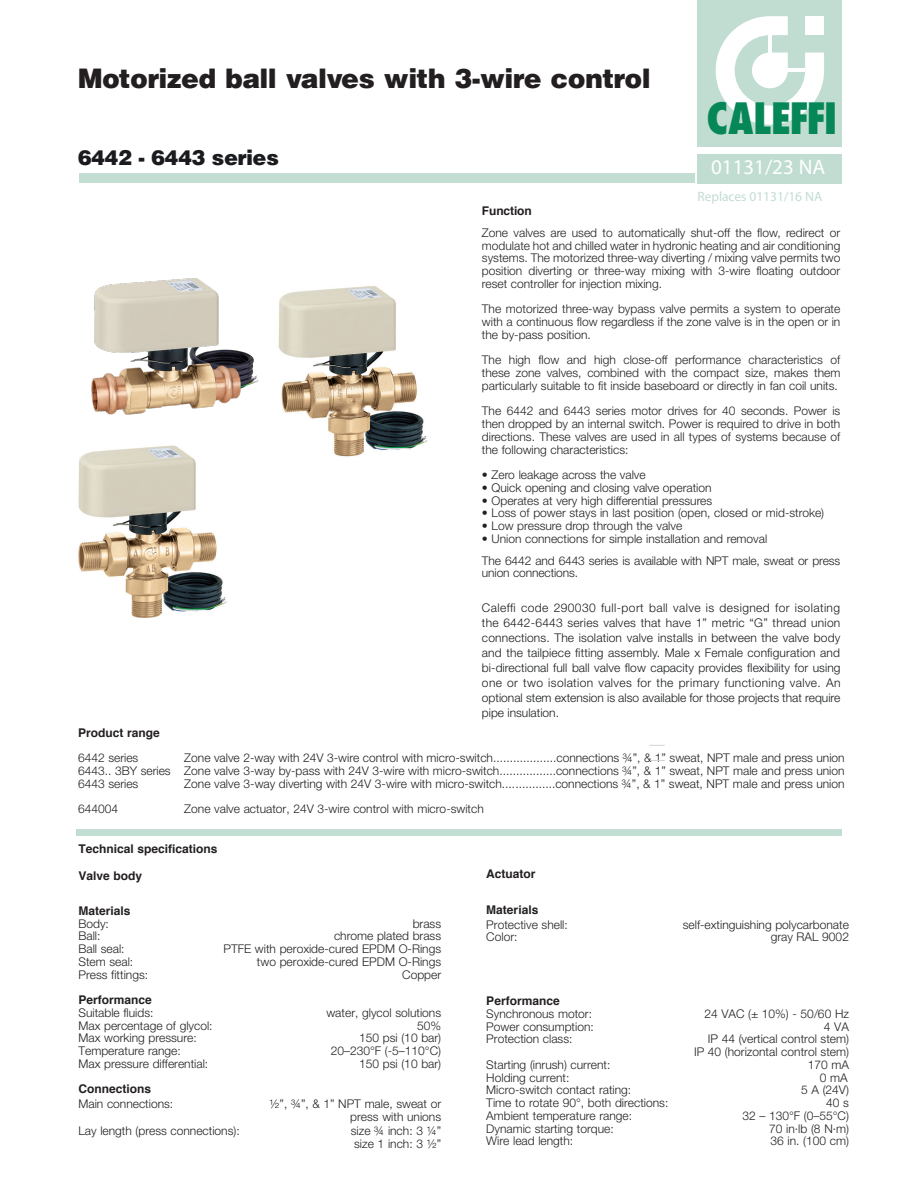
<style>
.page{position:relative;width:918px;height:1188px;background:#fff}
.page>*{position:absolute;margin:0;border:0;box-sizing:border-box;transform-origin:0 0}
.t1{font:800 condensed 42px "Futura";letter-spacing:-.035em;color:#058758}
.Titolo_Scheda{font:900 27px "Helvetica";color:#231f20}
._18_Black_title{font:900 21px "Helvetica";color:#191b1e}
.Normale{font:21px "Myriad Pro";color:#fff}
.Normale-2{font:13.5px "Myriad Pro";letter-spacing:-.005em;color:#c2ddd1}
.Normale-3{font:300 12px/12.8px "Helvetica Neue LT Std";color:#231f20}
.Testo_corrente{font:300 12px/12.8px "Helvetica Neue LT Std";color:#231f20;text-align:justify}
._8_10_text{font:300 12px/15px "Helvetica Neue LT Std";color:#191b1e;text-align:justify}
.Normale-4{font:700 12px "Helvetica";color:#231f20}
.Titoletto{font:700 12px "Helvetica";color:#231f20}
.Testo_corrente-2{font:700 12px "Helvetica";color:#231f20}
</style>
<div class="page">
<div style="left:77px;top:829px;width:765px;height:6px;background:#c2ddd1"></div>
<svg style="left:650px;top:745px;width:15px;height:1px"></svg>
<svg style="left:650px;top:760px;width:15px;height:1px"></svg>
<div style="left:79px;top:174px;width:615px;height:9px;background:#c2ddd1"></div>
<img style="left:91px;top:278px;width:168px;height:137px">
<img style="left:78px;top:445px;width:149px;height:173px">
<img style="left:278px;top:286px;width:150px;height:171px">
<div style="left:698px;top:155px;width:144px;height:29px;background:#c1ddd2"></div>
<div style="left:698px;top:0;width:144px;height:146px;background:#c1ddd2"></div>
<svg style="left:716px;top:16px;width:108px;height:109px"></svg>
<hr style="left:768px;top:35px;width:4px;height:18px;background:#fff">
<hr style="left:788px;top:69px;width:17px;height:3px;background:#fff">
<p class="Titolo_Scheda" style="left:78px;top:61px;width:574px">Motorized ball valves with 3-wire control</p>
<p class="_18_Black_title" style="left:78px;top:144px;width:202px">6442 - 6443 series</p>
<p class="t1" style="left:707px;top:92px;width:132px">CALEFFI</p>
<p class="Normale" style="left:711px;top:154px;width:116px">01131/23 NA</p>
<p class="Normale-2" style="left:698px;top:189px;width:126px">Replaces 01131/16 NA</p>
<p class="Normale-4" style="left:482px;top:203px;width:51px">Function</p>
<p class="Testo_corrente" style="left:482px;top:226px;width:360px">Zone valves are used to automatically shut-off the flow, redirect or modulate hot and chilled water in hydronic heating and air conditioning systems. The motorized three-way diverting / mixing valve permits two position diverting or three-way mixing with 3-wire floating outdoor reset controller for injection mixing.</p>
<p class="Testo_corrente" style="left:482px;top:302px;width:360px">The motorized three-way bypass valve permits a system to operate with a continuous flow regardless if the zone valve is in the open or in the by-pass position.</p>
<p class="Testo_corrente" style="left:482px;top:353px;width:360px">The high flow and high close-off performance characteristics of these zone valves, combined with the compact size, makes them particularly suitable to fit inside baseboard or directly in fan coil units.</p>
<p class="Testo_corrente" style="left:482px;top:404px;width:360px">The 6442 and 6443 series motor drives for 40 seconds. Power is then dropped by an internal switch. Power is required to drive in both directions. These valves are used in all types of systems because of the following characteristics:</p>
<p class="Testo_corrente" style="left:482px;top:468px;width:165px">• Zero leakage across the valve</p>
<p class="Testo_corrente" style="left:482px;top:481px;width:231px">• Quick opening and closing valve operation</p>
<p class="Testo_corrente" style="left:482px;top:494px;width:232px">• Operates at very high differential pressures</p>
<p class="Testo_corrente" style="left:482px;top:506px;width:344px">• Loss of power stays in last position (open, closed or mid-stroke)</p>
<p class="Testo_corrente" style="left:482px;top:519px;width:202px">• Low pressure drop through the valve</p>
<p class="Testo_corrente" style="left:482px;top:532px;width:287px">• Union connections for simple installation and removal</p>
<p class="Normale-3" style="left:482px;top:554px;width:360px">The 6442 and 6443 series is available with NPT male, sweat or press union connections.</p>
<p class="_8_10_text" style="left:482px;top:600px;width:360px">Caleffi code 290030 full-port ball valve is designed for isolating the 6442-6443 series valves that have 1” metric “G” thread union connections. The isolation valve installs in between the valve body and the tailpiece fitting assembly. Male x Female configuration and bi-directional full ball valve flow capacity provides flexibility for using one or two isolation valves for the primary functioning valve. An optional stem extension is also available for those projects that require pipe insulation.</p>
<p class="Titoletto" style="left:78px;top:725px;width:83px">Product range</p>
<p class="Normale-3" style="left:78px;top:751px;width:62px">6442 series</p>
<p class="Normale-3" style="left:184px;top:751px;width:662px">Zone valve 2-way with 24V 3-wire control with micro-switch...................connections ¾”, &amp; 1” sweat, NPT male and press union</p>
<p class="Normale-3" style="left:78px;top:764px;width:768px">6443.. 3BY series Zone valve 3-way by-pass with 24V 3-wire with micro-switch.................connections ¾”, &amp; 1” sweat, NPT male and press union</p>
<p class="Normale-3" style="left:78px;top:777px;width:62px">6443 series</p>
<p class="Normale-3" style="left:184px;top:777px;width:662px">Zone valve 3-way diverting with 24V 3-wire with micro-switch................connections ¾”, &amp; 1” sweat, NPT male and press union</p>
<p class="Normale-3" style="left:78px;top:802px;width:42px">644004</p>
<p class="Normale-3" style="left:184px;top:802px;width:301px">Zone valve actuator, 24V 3-wire control with micro-switch</p>
<p class="Titoletto" style="left:78px;top:841px;width:141px">Technical specifications</p>
<p class="Testo_corrente-2" style="left:78px;top:869px;width:65px">Valve body</p>
<p class="Normale-4" style="left:78px;top:903px;width:54px">Materials</p>
<p class="Normale-3" style="left:78px;top:917px;width:32px">Body:</p>
<p class="Normale-3" style="left:413px;top:917px;width:30px">brass</p>
<p class="Normale-3" style="left:78px;top:929px;width:24px">Ball:</p>
<p class="Normale-3" style="left:334px;top:929px;width:109px">chrome plated brass</p>
<p class="Normale-3" style="left:78px;top:942px;width:48px">Ball seal:</p>
<p class="Normale-3" style="left:224px;top:942px;width:219px">PTFE with peroxide-cured EPDM O-Rings</p>
<p class="Normale-3" style="left:78px;top:955px;width:56px">Stem seal:</p>
<p class="Normale-3" style="left:257px;top:955px;width:186px">two peroxide-cured EPDM O-Rings</p>
<p class="Normale-3" style="left:78px;top:968px;width:71px">Press fittings:</p>
<p class="Normale-3" style="left:402px;top:968px;width:40px">Copper</p>
<p class="Normale-4" style="left:78px;top:992px;width:75px">Performance</p>
<p class="Normale-3" style="left:78px;top:1006px;width:76px">Suitable fluids:</p>
<p class="Normale-3" style="left:326px;top:1006px;width:116px">water, glycol solutions</p>
<p class="Normale-3" style="left:78px;top:1019px;width:136px">Max percentage of glycol:</p>
<p class="Normale-3" style="left:417px;top:1019px;width:26px">50%</p>
<p class="Normale-3" style="left:78px;top:1031px;width:120px">Max working pressure:</p>
<p class="Normale-3" style="left:359px;top:1031px;width:83px">150 psi (10 bar)</p>
<p class="Normale-3" style="left:78px;top:1044px;width:104px">Temperature range:</p>
<p class="Normale-3" style="left:331px;top:1044px;width:112px">20–230°F (-5–110°C)</p>
<p class="Normale-3" style="left:78px;top:1057px;width:131px">Max pressure differential:</p>
<p class="Normale-3" style="left:359px;top:1057px;width:83px">150 psi (10 bar)</p>
<p class="Normale-4" style="left:78px;top:1082px;width:74px">Connections</p>
<p class="Normale-3" style="left:78px;top:1097px;width:96px">Main connections:</p>
<p class="Normale-3" style="left:270px;top:1097px;width:173px">½”, ¾”, &amp; 1” NPT male, sweat or</p>
<p class="Normale-3" style="left:350px;top:1110px;width:92px">press with unions</p>
<p class="Normale-3" style="left:78px;top:1124px;width:163px">Lay length (press connections):</p>
<p class="Normale-3" style="left:351px;top:1124px;width:92px">size ¾ inch: 3 ¼”</p>
<p class="Normale-3" style="left:354px;top:1137px;width:88px">size 1 inch: 3 ½”</p>
<p class="Titoletto" style="left:486px;top:867px;width:51px">Actuator</p>
<p class="Normale-4" style="left:486px;top:903px;width:54px">Materials</p>
<p class="Normale-3" style="left:486px;top:918px;width:83px">Protective shell:</p>
<p class="Normale-3" style="left:683px;top:918px;width:168px">self-extinguishing polycarbonate</p>
<p class="Normale-3" style="left:486px;top:931px;width:33px">Color:</p>
<p class="Normale-3" style="left:771px;top:931px;width:80px">gray RAL 9002</p>
<p class="Normale-4" style="left:486px;top:993px;width:75px">Performance</p>
<p class="Normale-3" style="left:486px;top:1007px;width:107px">Synchronous motor:</p>
<p class="Normale-3" style="left:704px;top:1007px;width:146px">24 VAC (± 10%) - 50/60 Hz</p>
<p class="Normale-3" style="left:486px;top:1020px;width:109px">Power consumption:</p>
<p class="Normale-3" style="left:824px;top:1020px;width:27px">4 VA</p>
<p class="Normale-3" style="left:486px;top:1033px;width:88px">Protection class:</p>
<p class="Normale-3" style="left:708px;top:1033px;width:143px">IP 44 (vertical control stem)</p>
<p class="Normale-3" style="left:694px;top:1045px;width:156px">IP 40 (horizontal control stem)</p>
<p class="Normale-3" style="left:486px;top:1058px;width:126px">Starting (inrush) current:</p>
<p class="Normale-3" style="left:808px;top:1058px;width:43px">170 mA</p>
<p class="Normale-3" style="left:486px;top:1071px;width:85px">Holding current:</p>
<p class="Normale-3" style="left:820px;top:1071px;width:29px">0 mA</p>
<p class="Normale-3" style="left:486px;top:1084px;width:146px">Micro-switch contact rating:</p>
<p class="Normale-3" style="left:801px;top:1084px;width:49px">5 A (24V)</p>
<p class="Normale-3" style="left:486px;top:1096px;width:184px">Time to rotate 90°, both directions:</p>
<p class="Normale-3" style="left:826px;top:1096px;width:24px">40 s</p>
<p class="Normale-3" style="left:486px;top:1109px;width:147px">Ambient temperature range:</p>
<p class="Normale-3" style="left:742px;top:1109px;width:108px">32 – 130°F (0–55°C)</p>
<p class="Normale-3" style="left:486px;top:1122px;width:129px">Dynamic starting torque:</p>
<p class="Normale-3" style="left:769px;top:1122px;width:81px">70 in·lb (8 N·m)</p>
<p class="Normale-3" style="left:486px;top:1135px;width:88px">Wire lead length:</p>
<p class="Normale-3" style="left:771px;top:1135px;width:80px">36 in. (100 cm)</p>
</div>
